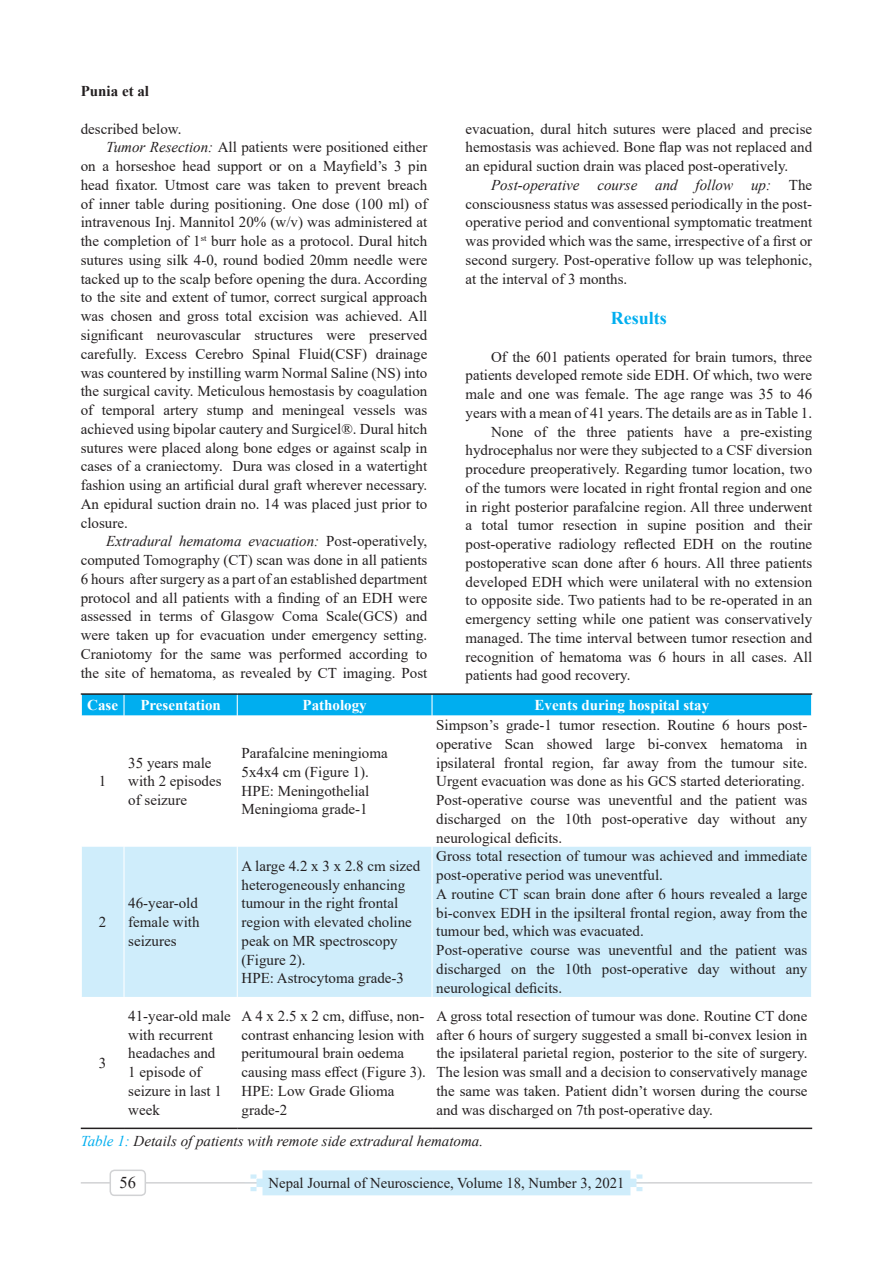
<style>
.page{position:relative;width:893px;height:1263px;background:#fff}
.page>*{position:absolute;margin:0;border:0;box-sizing:border-box;transform-origin:0 0}
.t1{font:700 18px "Times New Roman";color:#00aeef}
.t2{font:16.5px "Times New Roman";color:#231f20}
.t3{font:15px/18.8px "Times New Roman";color:#231f20}
.t4{font:italic 15px "Times New Roman";color:#231f20}
.t5{font:700 15px "Times New Roman";color:#fff}
.t6{font:700 15px "Times New Roman";color:#231f20}
.s1{font-style:italic}
.s2{font-style:normal}
.s3{color:#00aeef}
</style>
<div class="page">
<hr style="left:81px;top:1182px;width:731px;height:1px;background:#d1d2d4">
<svg style="left:244px;top:1170px;width:404px;height:25px;background:#d2eefb"></svg>
<div style="left:110px;top:1170px;width:35px;height:25px;background:#fff;border-radius:4px"></div>
<div style="left:110px;top:1169px;width:36px;height:27px;border:2px solid #d1d2d4;border-radius:4px"></div>
<div style="left:82px;top:847px;width:729px;height:150px;background:#cfedfb"></div>
<hr style="left:123px;top:847px;width:2px;height:150px;background:#fff">
<hr style="left:237px;top:847px;width:1px;height:150px;background:#fff">
<hr style="left:431px;top:847px;width:2px;height:150px;background:#fff">
<hr style="left:81px;top:693px;width:43px;height:2px;background:#231f20">
<hr style="left:124px;top:693px;width:113px;height:2px;background:#231f20">
<hr style="left:237px;top:693px;width:195px;height:2px;background:#231f20">
<hr style="left:432px;top:693px;width:380px;height:2px;background:#231f20">
<div style="left:81px;top:694px;width:731px;height:21px;background:#00aeef"></div>
<hr style="left:81px;top:1127px;width:43px;height:2px;background:#231f20">
<hr style="left:124px;top:1127px;width:113px;height:2px;background:#231f20">
<hr style="left:237px;top:1127px;width:195px;height:2px;background:#231f20">
<hr style="left:432px;top:1127px;width:380px;height:2px;background:#231f20">
<p class="t6" style="left:81px;top:80px;width:70px">Punia et al</p>
<p class="t3" style="left:81px;top:119px;width:102px">described below.</p>
<p class="t3" style="left:106px;top:138px;width:323px"><span class="s1">Tumor Resection:</span> All patients were positioned either</p>
<p class="t3" style="left:81px;top:156px;width:348px">on a horseshoe head support or on a Mayfield’s 3 pin</p>
<p class="t3" style="left:81px;top:175px;width:348px">head fixator. Utmost care was taken to prevent breach</p>
<p class="t3" style="left:81px;top:194px;width:348px">of inner table during positioning. One dose (100 ml) of</p>
<p class="t3" style="left:81px;top:213px;width:348px">intravenous Inj. Mannitol 20% (w/v) was administered at</p>
<p class="t3" style="left:81px;top:231px;width:348px">the completion of 1<sup>st</sup> burr hole as a protocol. Dural hitch</p>
<p class="t3" style="left:81px;top:250px;width:348px">sutures using silk 4-0, round bodied 20mm needle were</p>
<p class="t3" style="left:81px;top:269px;width:348px">tacked up to the scalp before opening the dura. According</p>
<p class="t3" style="left:81px;top:288px;width:348px">to the site and extent of tumor, correct surgical approach</p>
<p class="t3" style="left:81px;top:306px;width:348px">was chosen and gross total excision was achieved. All</p>
<p class="t3" style="left:81px;top:325px;width:348px">significant neurovascular structures were preserved</p>
<p class="t3" style="left:81px;top:344px;width:348px">carefully. Excess Cerebro Spinal Fluid(CSF) drainage</p>
<p class="t3" style="left:81px;top:363px;width:348px">was countered by instilling warm Normal Saline (NS) into</p>
<p class="t3" style="left:81px;top:381px;width:348px">the surgical cavity. Meticulous hemostasis by coagulation</p>
<p class="t3" style="left:81px;top:400px;width:348px">of temporal artery stump and meningeal vessels was</p>
<p class="t3" style="left:81px;top:419px;width:348px">achieved using bipolar cautery and Surgicel®. Dural hitch</p>
<p class="t3" style="left:81px;top:438px;width:348px">sutures were placed along bone edges or against scalp in</p>
<p class="t3" style="left:81px;top:456px;width:348px">cases of a craniectomy. Dura was closed in a watertight</p>
<p class="t3" style="left:81px;top:475px;width:348px">fashion using an artificial dural graft wherever necessary.</p>
<p class="t3" style="left:81px;top:494px;width:348px">An epidural suction drain no. 14 was placed just prior to</p>
<p class="t3" style="left:81px;top:513px;width:49px">closure.</p>
<p class="t4" style="left:106px;top:531px;width:323px">Extradural hematoma evacuation: <span class="s2">Post-operatively,</span></p>
<p class="t3" style="left:81px;top:550px;width:348px">computed Tomography (CT) scan was done in all patients</p>
<p class="t3" style="left:81px;top:569px;width:348px">6 hours after surgery as a part of an established department</p>
<p class="t3" style="left:81px;top:588px;width:348px">protocol and all patients with a finding of an EDH were</p>
<p class="t3" style="left:81px;top:606px;width:348px">assessed in terms of Glasgow Coma Scale(GCS) and</p>
<p class="t3" style="left:81px;top:625px;width:348px">were taken up for evacuation under emergency setting.</p>
<p class="t3" style="left:81px;top:644px;width:348px">Craniotomy for the same was performed according to</p>
<p class="t3" style="left:81px;top:663px;width:348px">the site of hematoma, as revealed by CT imaging. Post</p>
<p class="t3" style="left:466px;top:119px;width:348px;text-align:justify">evacuation, dural hitch sutures were placed and precise hemostasis was achieved. Bone flap was not replaced and an epidural suction drain was placed post-operatively.</p>
<p class="t3" style="left:466px;top:175px;width:348px;text-align:justify;text-indent:26px"><span class="s1">Post-operative course and follow up:</span> The consciousness status was assessed periodically in the post&shy;operative period and conventional symptomatic treatment was provided which was the same, irrespective of a first or second surgery. Post-operative follow up was telephonic, at the interval of 3 months.</p>
<p class="t1" style="left:611px;top:305px;width:57px">Results</p>
<p class="t3" style="left:491px;top:347px;width:323px">Of the 601 patients operated for brain tumors, three</p>
<p class="t3" style="left:466px;top:365px;width:348px">patients developed remote side EDH. Of which, two were</p>
<p class="t3" style="left:466px;top:384px;width:348px">male and one was female. The age range was 35 to 46</p>
<p class="t3" style="left:466px;top:403px;width:348px">years with a mean of 41 years. The details are as in Table 1.</p>
<p class="t3" style="left:491px;top:422px;width:323px">None of the three patients have a pre-existing</p>
<p class="t3" style="left:466px;top:440px;width:348px">hydrocephalus nor were they subjected to a CSF diversion</p>
<p class="t3" style="left:466px;top:459px;width:348px">procedure preoperatively. Regarding tumor location, two</p>
<p class="t3" style="left:466px;top:478px;width:348px">of the tumors were located in right frontal region and one</p>
<p class="t3" style="left:466px;top:497px;width:348px">in right posterior parafalcine region. All three underwent</p>
<p class="t3" style="left:466px;top:515px;width:348px">a total tumor resection in supine position and their</p>
<p class="t3" style="left:466px;top:534px;width:348px">post-operative radiology reflected EDH on the routine</p>
<p class="t3" style="left:466px;top:553px;width:348px">postoperative scan done after 6 hours. All three patients</p>
<p class="t3" style="left:466px;top:572px;width:348px">developed EDH which were unilateral with no extension</p>
<p class="t3" style="left:466px;top:590px;width:348px">to opposite side. Two patients had to be re-operated in an</p>
<p class="t3" style="left:466px;top:609px;width:348px">emergency setting while one patient was conservatively</p>
<p class="t3" style="left:466px;top:628px;width:348px">managed. The time interval between tumor resection and</p>
<p class="t3" style="left:466px;top:647px;width:348px">recognition of hematoma was 6 hours in all cases. All</p>
<p class="t3" style="left:466px;top:665px;width:166px">patients had good recovery.</p>
<p class="t5" style="left:87px;top:694px;width:32px">Case</p>
<p class="t5" style="left:140px;top:694px;width:82px">Presentation</p>
<p class="t5" style="left:303px;top:694px;width:66px">Pathology</p>
<p class="t5" style="left:534px;top:694px;width:176px">Events during hospital stay</p>
<p class="t3" style="left:99px;top:771px;width:9px">1</p>
<p class="t3" style="left:99px;top:912px;width:9px">2</p>
<p class="t3" style="left:128px;top:753px;width:95px">35 years male with 2 episodes of seizure</p>
<p class="t3" style="left:242px;top:743px;width:148px">Parafalcine meningioma<br>5x4x4 cm (Figure 1).<br>HPE: Meningothelial<br>Meningioma grade-1</p>
<p class="t3" style="left:436px;top:715px;width:373px">Simpson’s grade-1 tumor resection. Routine 6 hours post&shy;operative Scan showed large bi-convex hematoma in ipsilateral frontal region, far away from the tumour site.<br>Urgent evacuation was done as his GCS started deteriorating.<br>Post-operative course was uneventful and the patient was discharged on the 10th post-operative day without any neurological deficits.</p>
<p class="t3" style="left:128px;top:893px;width:73px;text-align:justify">46-year-old female with seizures</p>
<p class="t3" style="left:242px;top:856px;width:180px">A large 4.2 x 3 x 2.8 cm sized heterogeneously enhancing tumour in the right frontal region with elevated choline peak on MR spectroscopy (Figure 2).<br>HPE: Astrocytoma grade-3</p>
<p class="t3" style="left:436px;top:846px;width:373px">Gross total resection of tumour was achieved and immediate post-operative period was uneventful.<br>A routine CT scan brain done after 6 hours revealed a large bi-convex EDH in the ipsilteral frontal region, away from the tumour bed, which was evacuated.<br>Post-operative course was uneventful and the patient was discharged on the 10th post-operative day without any neurological deficits.</p>
<p class="t3" style="left:128px;top:1006px;width:104px">41-year-old male with recurrent headaches and<br>1 episode of seizure in last 1 week</p>
<p class="t3" style="left:242px;top:1006px;width:186px">A 4 x 2.5 x 2 cm, diffuse, non&shy;contrast enhancing lesion with peritumoural brain oedema causing mass effect (Figure 3).<br>HPE: Low Grade Glioma grade-2</p>
<p class="t3" style="left:436px;top:1006px;width:373px;text-align:justify">A gross total resection of tumour was done. Routine CT done after 6 hours of surgery suggested a small bi-convex lesion in the ipsilateral parietal region, posterior to the site of surgery.<br>The lesion was small and a decision to conservatively manage the same was taken. Patient didn’t worsen during the course and was discharged on 7th post-operative day.</p>
<p class="t4" style="left:81px;top:1131px;width:404px"><span class="s3">Table 1:</span> Details of patients with remote side extradural hematoma.</p>
<p class="t3" style="left:99px;top:1053px;width:9px">3</p>
<p class="t2" style="left:120px;top:1171px;width:18px">56</p>
<p class="t3" style="left:269px;top:1173px;width:357px">Nepal Journal of Neuroscience, Volume 18, Number 3, 2021</p>
</div>
